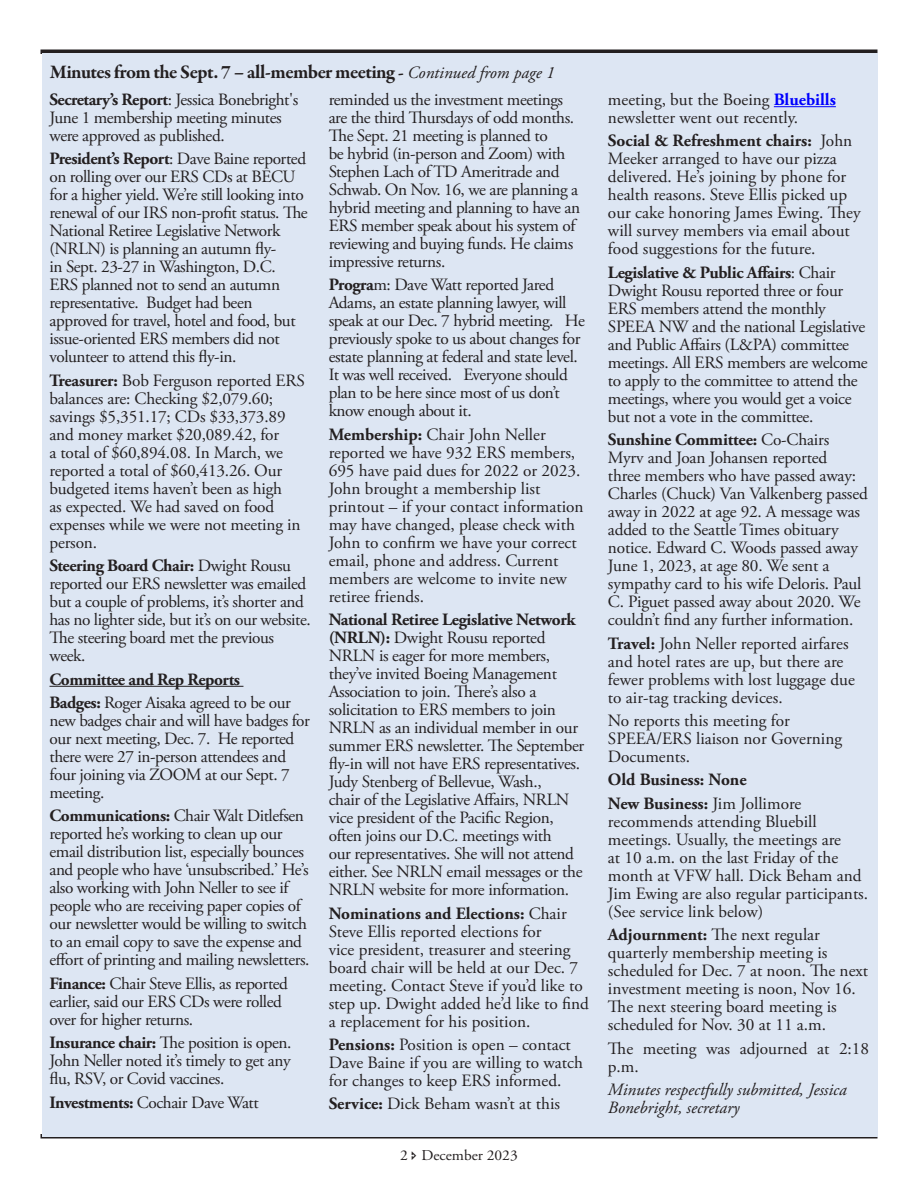
<style>
.page{position:relative;width:918px;height:1188px;background:#fff}
.page>*{position:absolute;margin:0;border:0;box-sizing:border-box;transform-origin:0 0}
.ERS_Body__new{font:700 19.5px "Garamond Premr Pro";letter-spacing:-.035em;color:#231f20}
.ERS_Body__new-2{font:17.25px/18px "Adobe Garamond Pro";letter-spacing:-.02em;color:#231f20}
.ERS_Body__new-3{font:17.25px/18px "Adobe Garamond Pro";color:#231f20}
.ERS_Body__new-4{font:italic 17.25px/18px "Adobe Garamond Pro";color:#231f20}
.ERS_Body__new-5{font:700 17.25px "Adobe Garamond Pro";letter-spacing:-.025em;color:#231f20}
.ERS_Body__new-6{font:700 17.25px "Adobe Garamond Pro";color:#231f20}
.t1{font:15px "Adobe Garamond Pro";color:#231f20}
.s1{font-family:"Adobe Garamond Pro";font-style:italic;font-size:17.25px}
.s2{font-family:"Adobe Garamond Pro";font-weight:400;font-style:italic;font-size:17.25px}
.s3{font-weight:700}
.s4{font-weight:700;color:#00f}
</style>
<div class="page">
<svg style="left:40px;top:1134px;width:838px;height:4px;background:#7f8289"></svg>
<hr style="left:40px;top:50px;width:838px;height:4px;background:#231f20">
<div style="left:42px;top:53px;width:836px;height:1083px;background:#dde6f3"></div>
<hr style="left:50px;top:686px;width:193px;height:1px;background:#231f20">
<hr style="left:774px;top:106px;width:62px;height:1px;background:#00f">
<p class="ERS_Body__new" style="left:50px;top:60px;width:506px">Minutes from the Sept. 7 – all-member meeting <span class="s1">-</span> <span class="s2">Continued from page 1</span></p>
<p class="ERS_Body__new-2" style="left:50px;top:91px;width:250px"><span class="s3">Secretary’s Report</span>: Jessica Bonebright's<br>June 1 membership meeting minutes were approved as published.</p>
<p class="ERS_Body__new-2" style="left:50px;top:151px;width:260px"><span class="s3">President’s Report</span>: Dave Baine reported on rolling over our ERS CDs at BECU for a higher yield. We’re still looking into renewal of our IRS non-profit status. The National Retiree Legislative Network (NRLN) is planning an autumn fly-<br>in Sept. 23-27 in Washington, D.C.<br>ERS planned not to send an autumn representative. Budget had been approved for travel, hotel and food, but issue-oriented ERS members did not volunteer to attend this fly-in.</p>
<p class="ERS_Body__new-2" style="left:50px;top:372px;width:257px"><span class="s3">Treasurer:</span> Bob Ferguson reported ERS balances are: Checking $2,079.60; savings $5,351.17; CDs $33,373.89 and money market $20,089.42, for<br>a total of $60,894.08. In March, we reported a total of $60,413.26. Our budgeted items haven’t been as high<br>as expected. We had saved on food expenses while we were not meeting in person.</p>
<p class="ERS_Body__new-2" style="left:50px;top:557px;width:263px"><span class="s3">Steering Board Chair:</span> Dwight Rousu reported our ERS newsletter was emailed but a couple of problems, it’s shorter and has no lighter side, but it’s on our website.<br>The steering board met the previous week.</p>
<p class="ERS_Body__new-5" style="left:50px;top:669px;width:192px">Committee and Rep Reports</p>
<p class="ERS_Body__new-2" style="left:50px;top:694px;width:262px"><span class="s3">Badges:</span> Roger Aisaka agreed to be our new badges chair and will have badges for our next meeting, Dec. 7. He reported there were 27 in-person attendees and four joining via ZOOM at our Sept. 7 meeting.</p>
<p class="ERS_Body__new-2" style="left:50px;top:808px;width:262px"><span class="s3">Communications:</span> Chair Walt Ditlefsen reported he’s working to clean up our email distribution list, especially bounces and people who have ‘unsubscribed.’ He’s also working with John Neller to see if people who are receiving paper copies of our newsletter would be willing to switch to an email copy to save the expense and effort of printing and mailing newsletters.</p>
<p class="ERS_Body__new-2" style="left:50px;top:975px;width:240px"><span class="s3">Finance:</span> Chair Steve Ellis, as reported earlier, said our ERS CDs were rolled over for higher returns.</p>
<p class="ERS_Body__new-2" style="left:50px;top:1034px;width:243px;text-align:justify"><span class="s3">Insurance chair:</span> The position is open.<br>John Neller noted it’s timely to get any flu, RSV, or Covid vaccines.</p>
<p class="ERS_Body__new-2" style="left:50px;top:1094px;width:211px"><span class="s3">Investments:</span> Cochair Dave Watt</p>
<p class="ERS_Body__new-2" style="left:329px;top:91px;width:253px">reminded us the investment meetings are the third Thursdays of odd months.<br>The Sept. 21 meeting is planned to<br>be hybrid (in-person and Zoom) with Stephen Lach of TD Ameritrade and Schwab. On Nov. 16, we are planning a hybrid meeting and planning to have an ERS member speak about his system of reviewing and buying funds. He claims impressive returns.</p>
<p class="ERS_Body__new-2" style="left:329px;top:277px;width:258px"><span class="s3">Progra</span>m: Dave Watt reported Jared Adams, an estate planning lawyer, will speak at our Dec. 7 hybrid meeting. He previously spoke to us about changes for estate planning at federal and state level.<br>It was well received. Everyone should plan to be here since most of us don’t know enough about it.</p>
<p class="ERS_Body__new-3" style="left:329px;top:426px;width:256px"><span class="s3">Membership:</span> Chair John Neller reported we have 932 ERS members,<br>695 have paid dues for 2022 or 2023.<br>John brought a membership list printout – if your contact information may have changed, please check with<br>John to confirm we have your correct email, phone and address. Current members are welcome to invite new retiree friends.</p>
<p class="ERS_Body__new-2" style="left:329px;top:611px;width:257px"><span class="s3">National Retiree Legislative Network (NRLN):</span> Dwight Rousu reported NRLN is eager for more members, they’ve invited Boeing Management Association to join. There’s also a solicitation to ERS members to join NRLN as an individual member in our summer ERS newsletter. The September fly-in will not have ERS representatives.<br>Judy Stenberg of Bellevue, Wash.,<br>chair of the Legislative Affairs, NRLN vice president of the Pacific Region, often joins our D.C. meetings with<br>our representatives. She will not attend either. See NRLN email messages or the NRLN website for more information.</p>
<p class="ERS_Body__new-3" style="left:329px;top:905px;width:262px"><span class="s3">Nominations and Elections:</span> Chair Steve Ellis reported elections for<br>vice president, treasurer and steering board chair will be held at our Dec. 7 meeting. Contact Steve if you’d like to step up. Dwight added he’d like to find a replacement for his position.</p>
<p class="ERS_Body__new-3" style="left:329px;top:1036px;width:256px"><span class="s3">Pensions:</span> Position is open – contact<br>Dave Baine if you are willing to watch for changes to keep ERS informed.</p>
<p class="ERS_Body__new-3" style="left:329px;top:1096px;width:233px"><span class="s3">Service:</span> Dick Beham wasn’t at this</p>
<p class="t1" style="left:400px;top:1146px;width:119px">2 December 2023</p>
<p class="ERS_Body__new-3" style="left:608px;top:91px;width:229px">meeting, but the Boeing <span class="s4">Bluebills </span>newsletter went out recently.</p>
<p class="ERS_Body__new-3" style="left:608px;top:133px;width:254px"><span class="s3">Social &amp; Refreshment chairs:</span> John Meeker arranged to have our pizza delivered. He’s joining by phone for health reasons. Steve Ellis picked up our cake honoring James Ewing. They will survey members via email about food suggestions for the future.</p>
<p class="ERS_Body__new-2" style="left:608px;top:264px;width:261px"><span class="s3">Legislative &amp; Public Affairs</span>: Chair Dwight Rousu reported three or four ERS members attend the monthly SPEEA NW and the national Legislative and Public Affairs (L&amp;PA) committee meetings. All ERS members are welcome to apply to the committee to attend the meetings, where you would get a voice but not a vote in the committee.</p>
<p class="ERS_Body__new-2" style="left:608px;top:431px;width:261px"><span class="s3">Sunshine Committee:</span> Co-Chairs Myrv and Joan Johansen reported<br>three members who have passed away:<br>Charles (Chuck) Van Valkenberg passed away in 2022 at age 92. A message was added to the Seattle Times obituary notice. Edward C. Woods passed away June 1, 2023, at age 80. We sent a sympathy card to his wife Deloris. Paul C. Piguet passed away about 2020. We couldn’t find any further information.</p>
<p class="ERS_Body__new-3" style="left:608px;top:635px;width:248px"><span class="s3">Travel:</span> John Neller reported airfares and hotel rates are up, but there are fewer problems with lost luggage due to air-tag tracking devices.</p>
<p class="ERS_Body__new-3" style="left:608px;top:712px;width:236px">No reports this meeting for<br>SPEEA/ERS liaison nor Governing<br>Documents.</p>
<p class="ERS_Body__new-6" style="left:608px;top:770px;width:140px">Old Business: None</p>
<p class="ERS_Body__new-3" style="left:608px;top:795px;width:262px"><span class="s3">New Business:</span> Jim Jollimore recommends attending Bluebill meetings. Usually, the meetings are<br>at 10 a.m. on the last Friday of the month at VFW hall. Dick Beham and<br>Jim Ewing are also regular participants. (See service link below)</p>
<p class="ERS_Body__new-3" style="left:608px;top:926px;width:262px"><span class="s3">Adjournment:</span> The next regular quarterly membership meeting is scheduled for Dec. 7 at noon. The next investment meeting is noon, Nov 16.<br>The next steering board meeting is scheduled for Nov. 30 at 11 a.m.</p>
<p class="ERS_Body__new-3" style="left:608px;top:1040px;width:263px">The meeting was adjourned at 2:18 p.m.</p>
<p class="ERS_Body__new-4" style="left:608px;top:1081px;width:240px">Minutes respectfully submitted, Jessica<br>Bonebright, secretary</p>
</div>
